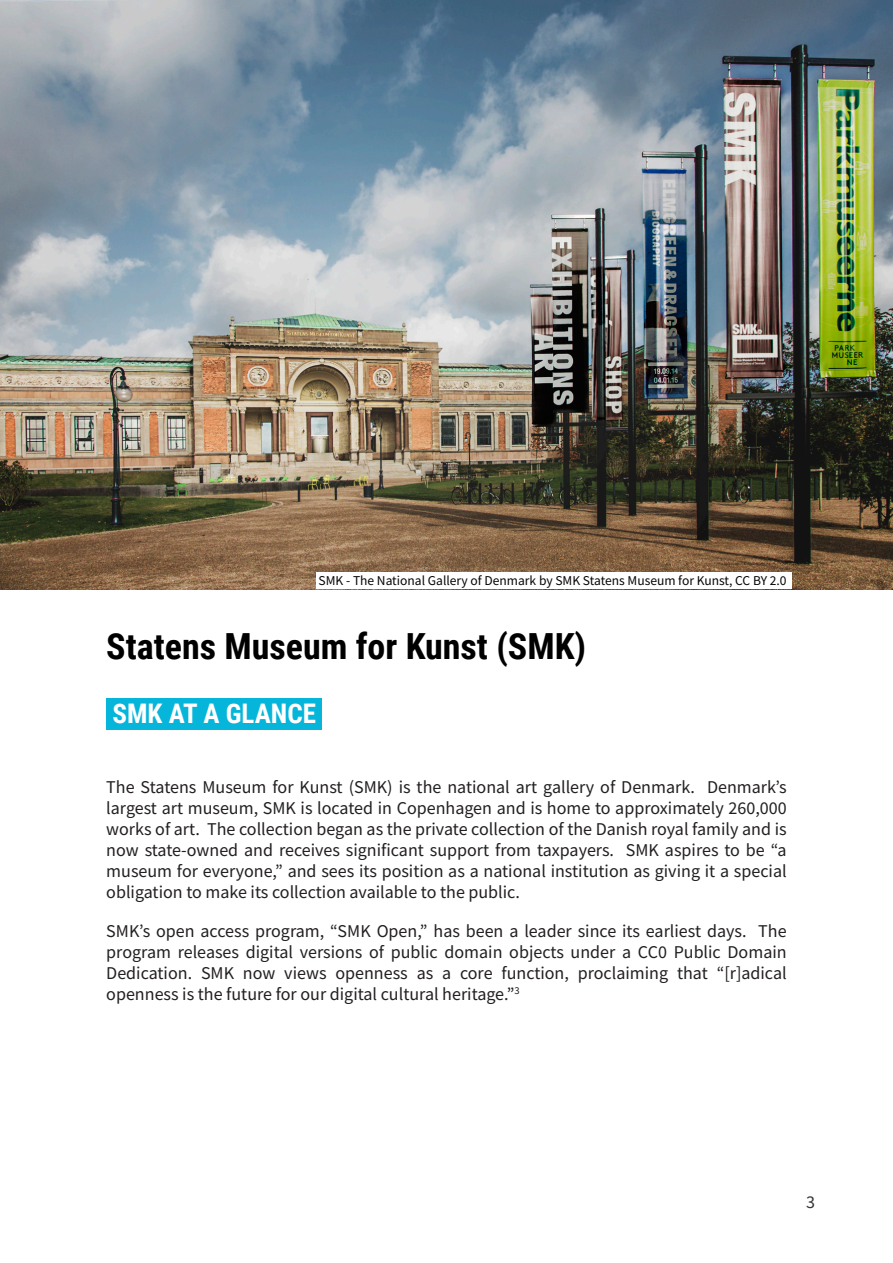
<style>
.page{position:relative;width:893px;height:1263px;background:#fff}
.page>*{position:absolute;margin:0;border:0;box-sizing:border-box;transform-origin:0 0}
.t1{font:700 36px "Roboto Condensed";color:#000}
.t2{font:700 27px "Roboto Condensed";color:#fff}
.t3{font:18px/21px "Source Sans Pro";color:#231f20;text-align:justify}
.t4{font:18px "Source Sans Pro";color:#333}
.t5{font:13.5px "Source Sans Pro";color:#070504}
</style>
<div class="page">
<img style="left:0;top:0;width:893px;height:589px">
<div style="left:316px;top:572px;width:475px;height:17px;background:#fff"></div>
<div style="left:106px;top:698px;width:216px;height:31px;background:#05b5da"></div>
<p class="t5" style="left:319px;top:575px;width:470px">SMK - The National Gallery of Denmark by SMK Statens Museum for Kunst, CC BY 2.0</p>
<h1 class="t1" style="left:106px;top:631px;width:481px">Statens Museum for Kunst (SMK)</h1>
<h1 class="t2" style="left:113px;top:702px;width:205px">SMK AT A GLANCE</h1>
<p class="t3" style="left:106px;top:778px;width:682px">The Statens Museum for Kunst (SMK) is the national art gallery of Denmark. Denmarkʼs largest art museum, SMK is located in Copenhagen and is home to approximately 260,000 works of art. The collection began as the private collection of the Danish royal family and is now state-owned and receives significant support from taxpayers. SMK aspires to be “a museum for everyone,” and sees its position as a national institution as giving it a special obligation to make its collection available to the public.</p>
<p class="t3" style="left:106px;top:922px;width:682px">SMKʼs open access program, “SMK Open,” has been a leader since its earliest days. The program releases digital versions of public domain objects under a CC0 Public Domain Dedication. SMK now views openness as a core function, proclaiming that “[r]adical openness is the future for our digital cultural heritage.”<sup>3</sup></p>
<p class="t4" style="left:806px;top:1194px;width:10px">3</p>
</div>
